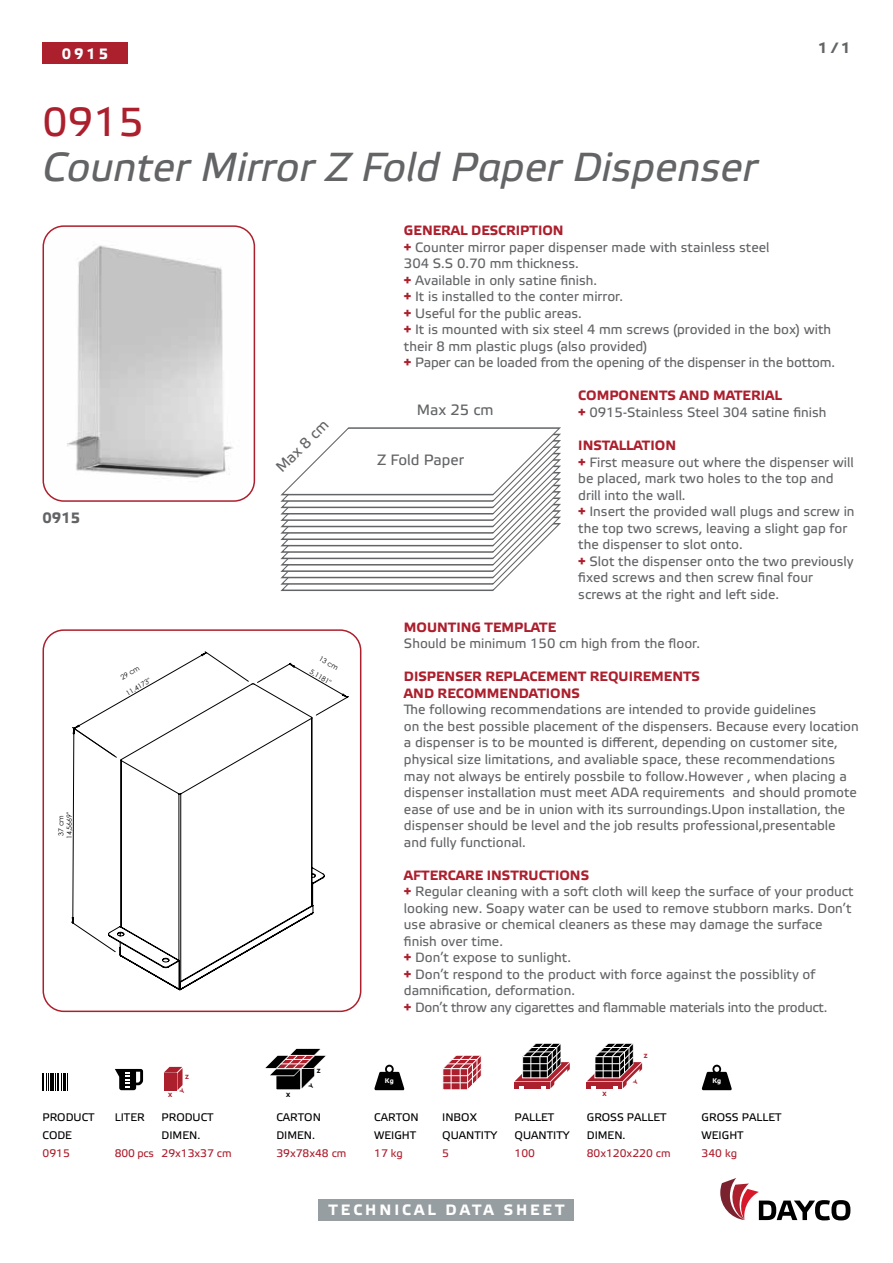
<style>
.page{position:relative;width:893px;height:1263px;background:#fff}
.page>*{position:absolute;margin:0;border:0;box-sizing:border-box;transform-origin:0 0}
.t1{font:italic 40.5px "Elektra Text Pro";color:#636466}
.t2{font:40.5px "Elektra Text Pro";color:#ac1f2d}
.t3{font:15px "Elektra Text Pro";color:#636466}
.t4{font:700 15px "Elektra Text Pro";letter-spacing:.2em;color:#fff}
.t5{font:700 15px "Elektra Text Pro";color:#636466}
.t6{font:13.5px/16.5px "Elektra Text Pro";color:#636466}
.t7{font:700 13.5px/16.5px "Elektra Text Pro";color:#ac1f2d}
.t8{font:10.95px "Elektra Text Pro";color:#000}
.t9{font:10.95px "Elektra Text Pro";color:#ac1f2d}
.t10{font:6.9px/8.2px "Century Gothic";letter-spacing:-.005em;color:#000;text-align:center}
.t11{font:700 6.75px "Elektra Text Pro";color:#fff}
.t12{font:700 6px "Elektra Text Pro";color:#ac1f2d}
.t13{font:700 6px "Elektra Text Pro";color:#000}
.s1{font-weight:700;color:#ac1f2d}
</style>
<div class="page">
<img style="left:43px;top:227px;width:212px;height:275px">
<div style="left:43px;top:225px;width:212px;height:277px;border:2px solid #ac1f2d;border-radius:21px"></div>
<svg style="left:257px;top:663px;width:92px;height:48px"></svg>
<svg style="left:71px;top:651px;width:178px;height:297px"></svg>
<svg style="left:108px;top:683px;width:217px;height:307px"></svg>
<div style="left:43px;top:629px;width:318px;height:383px;border:2px solid #ac1f2d;border-radius:21px"></div>
<div style="left:319px;top:1199px;width:255px;height:21px;background:#979ea1"></div>
<svg style="left:720px;top:1178px;width:130px;height:42px"></svg>
<div style="left:43px;top:43px;width:85px;height:21px;background:#ac1f2d"></div>
<svg style="left:374px;top:1065px;width:31px;height:25px"></svg>
<svg style="left:702px;top:1065px;width:30px;height:25px"></svg>
<svg style="left:43px;top:1073px;width:25px;height:17px"></svg>
<svg style="left:442px;top:1055px;width:40px;height:35px"></svg>
<svg style="left:514px;top:1043px;width:56px;height:46px"></svg>
<svg style="left:115px;top:1069px;width:28px;height:21px"></svg>
<svg style="left:280px;top:427px;width:281px;height:164px"></svg>
<svg style="left:164px;top:1067px;width:19px;height:24px"></svg>
<svg style="left:265px;top:1048px;width:61px;height:42px"></svg>
<svg style="left:587px;top:1043px;width:55px;height:46px"></svg>
<p class="t4" style="left:62px;top:45px;width:48px">0915</p>
<h1 class="t2" style="left:43px;top:100px;width:103px">0915</h1>
<h1 class="t1" style="left:43px;top:145px;width:716px">Counter Mirror Z Fold Paper Dispenser</h1>
<p class="t5" style="left:818px;top:40px;width:34px">1/1</p>
<p class="t5" style="left:43px;top:510px;width:39px">0915</p>
<p class="t10" style="left:57px;top:839px;width:29px;rotate:-90deg">37 cm<br>14,5669"</p>
<p class="t10" style="left:119px;top:674px;width:22px;rotate:-30deg">29 cm</p>
<p class="t10" style="left:124px;top:690px;width:29px;rotate:-30deg">11,4173"</p>
<p class="t12" style="left:168px;top:1092px;width:6px">X</p>
<p class="t12" style="left:185px;top:1073px;width:5px">Z</p>
<p class="t3" style="left:273px;top:464px;width:69px;rotate:-45deg">Max 8 cm</p>
<p class="t10" style="left:322px;top:654px;width:22px;rotate:30deg">13 cm</p>
<p class="t10" style="left:313px;top:668px;width:25px;rotate:30deg">5,1181"</p>
<p class="t13" style="left:286px;top:1092px;width:6px">X</p>
<p class="t13" style="left:317px;top:1067px;width:5px">Z</p>
<p class="t6" style="left:404px;top:223px;width:433px"><span class="s1">GENERAL DESCRIPTION<br>+</span> Counter mirror paper dispenser made with stainless steel<br>304 S.S 0.70 mm thickness.<br><span class="s1">+</span> Available in only satine finish.<br><span class="s1">+</span> It is installed to the conter mirror.<br><span class="s1">+</span> Useful for the public areas.<br><span class="s1">+</span> It is mounted with six steel 4 mm screws (provided in the box) with their 8 mm plastic plugs (also provided)<br><span class="s1">+</span> Paper can be loaded from the opening of the dispenser in the bottom.</p>
<p class="t6" style="left:578px;top:388px;width:250px"><span class="s1">COMPONENTS AND MATERIAL<br>+</span> 0915-Stainless Steel 304 satine finish</p>
<p class="t6" style="left:578px;top:438px;width:278px"><span class="s1">INSTALLATION<br>+</span> First measure out where the dispenser will be placed, mark two holes to the top and drill into the wall.<br><span class="s1">+</span> Insert the provided wall plugs and screw in the top two screws, leaving a slight gap for the dispenser to slot onto.<br><span class="s1">+</span> Slot the dispenser onto the two previously fixed screws and then screw final four screws at the right and left side.</p>
<p class="t7" style="left:404px;top:619px;width:154px">MOUNTING TEMPLATE</p>
<p class="t6" style="left:404px;top:636px;width:298px">Should be minimum 150 cm high from the floor.</p>
<p class="t7" style="left:404px;top:669px;width:298px">DISPENSER REPLACEMENT REQUIREMENTS<br>AND RECOMMENDATIONS</p>
<p class="t6" style="left:404px;top:702px;width:456px">The following recommendations are intended to provide guidelines<br>on the best possible placement of the dispensers. Because every location a dispenser is to be mounted is different, depending on customer site, physical size limitations, and avaliable space, these recommendations may not always be entirely possbile to follow.However , when placing a dispenser installation must meet ADA requirements and should promote ease of use and be in union with its surroundings.Upon installation, the dispenser should be level and the job results professional,presentable and fully functional.</p>
<p class="t6" style="left:404px;top:867px;width:451px"><span class="s1">AFTERCARE INSTRUCTIONS<br>+</span> Regular cleaning with a soft cloth will keep the surface of your product looking new. Soapy water can be used to remove stubborn marks. Don’t use abrasive or chemical cleaners as these may damage the surface finish over time.<br><span class="s1">+</span> Don’t expose to sunlight.<br><span class="s1">+</span> Don’t respond to the product with force against the possiblity of damnification, deformation.<br><span class="s1">+</span> Don’t throw any cigarettes and flammable materials into the product.</p>
<p class="t3" style="left:417px;top:401px;width:78px">Max 25 cm</p>
<p class="t3" style="left:377px;top:451px;width:88px">Z Fold Paper</p>
<p class="t12" style="left:644px;top:1053px;width:5px">Z</p>
<p class="t11" style="left:385px;top:1077px;width:10px">Kg</p>
<p class="t11" style="left:712px;top:1077px;width:10px">Kg</p>
<p class="t12" style="left:602px;top:1090px;width:6px">X</p>
<p class="t8" style="left:43px;top:1111px;width:54px">PRODUCT</p>
<p class="t8" style="left:115px;top:1111px;width:31px">LITER</p>
<p class="t8" style="left:162px;top:1111px;width:54px">PRODUCT</p>
<p class="t8" style="left:276px;top:1111px;width:46px">CARTON</p>
<p class="t8" style="left:374px;top:1111px;width:46px">CARTON</p>
<p class="t8" style="left:442px;top:1111px;width:36px">INBOX</p>
<p class="t8" style="left:514px;top:1111px;width:41px">PALLET</p>
<p class="t8" style="left:587px;top:1111px;width:81px">GROSS PALLET</p>
<p class="t8" style="left:702px;top:1111px;width:81px">GROSS PALLET</p>
<p class="t8" style="left:42px;top:1129px;width:31px">CODE</p>
<p class="t8" style="left:162px;top:1129px;width:40px">DIMEN.</p>
<p class="t8" style="left:276px;top:1129px;width:40px">DIMEN.</p>
<p class="t8" style="left:374px;top:1129px;width:44px">WEIGHT</p>
<p class="t8" style="left:442px;top:1129px;width:57px">QUANTITY</p>
<p class="t8" style="left:514px;top:1129px;width:57px">QUANTITY</p>
<p class="t8" style="left:587px;top:1129px;width:40px">DIMEN.</p>
<p class="t8" style="left:702px;top:1129px;width:44px">WEIGHT</p>
<p class="t9" style="left:42px;top:1147px;width:29px">0915</p>
<p class="t9" style="left:115px;top:1147px;width:118px">800 pcs 29x13x37 cm</p>
<p class="t9" style="left:276px;top:1147px;width:72px">39x78x48 cm</p>
<p class="t9" style="left:374px;top:1147px;width:30px">17 kg</p>
<p class="t9" style="left:442px;top:1147px;width:8px">5</p>
<p class="t9" style="left:514px;top:1147px;width:22px">100</p>
<p class="t9" style="left:587px;top:1147px;width:85px">80x120x220 cm</p>
<p class="t9" style="left:702px;top:1147px;width:37px">340 kg</p>
<p class="t4" style="left:329px;top:1202px;width:237px">TECHNICAL DATA SHEET</p>
</div>
